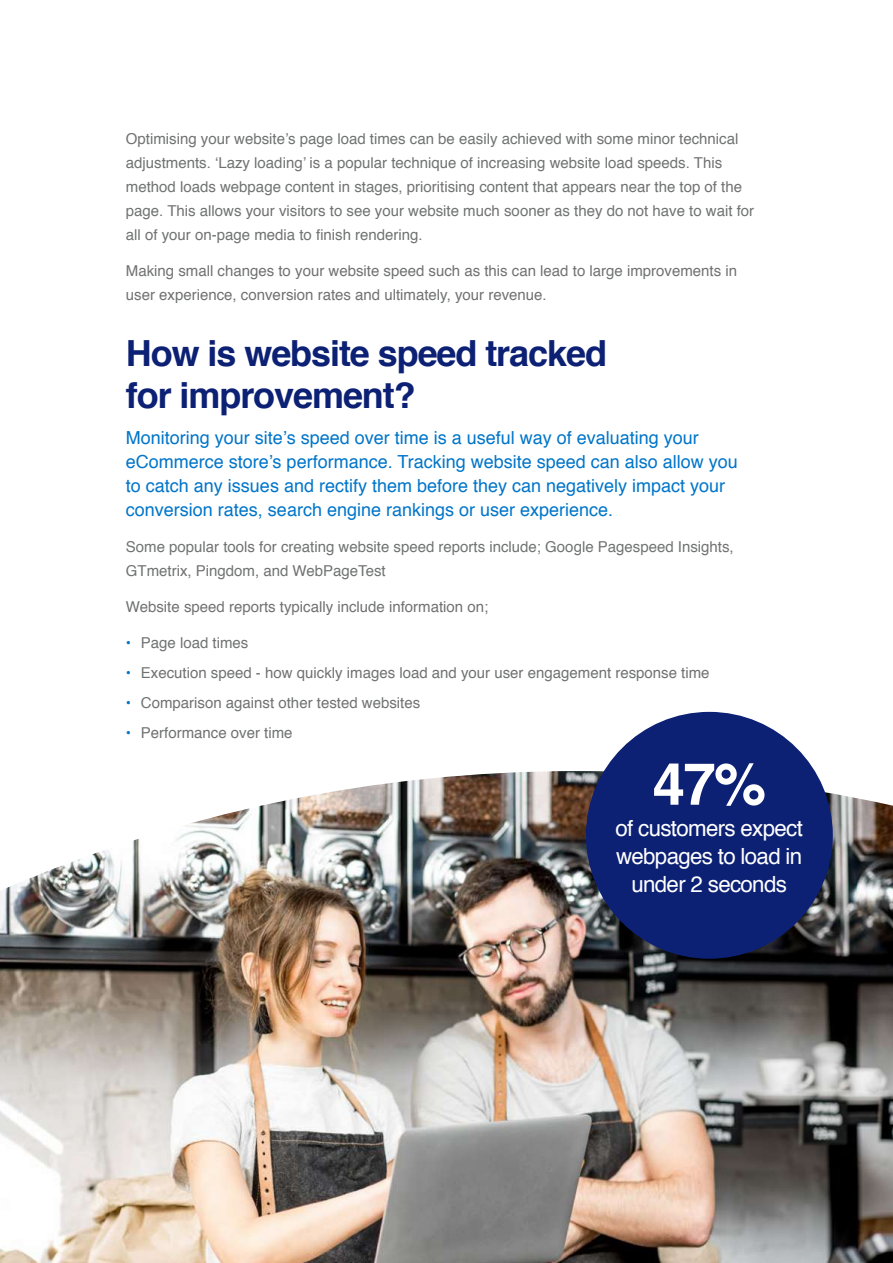
<style>
.page{position:relative;width:893px;height:1263px;background:#fff}
.page>*{position:absolute;margin:0;border:0;box-sizing:border-box;transform-origin:0 0}
.t1{font:700 58.5px "Helvetica";color:#fff}
.t2{font:700 36px/42px "Helvetica";letter-spacing:-.03em;color:#0c2074}
.t3{font:22.35px/27.9px "Helvetica";letter-spacing:-.03em;color:#fff;text-align:center}
.t4{font:18px/24px "Helvetica";color:#0075c9}
.t5{font:15px/24px "Helvetica";color:#707271}
.s1{font-weight:700;color:#0075c9}
</style>
<div class="page">
<img style="left:0;top:771px;width:893px;height:492px">
<div style="left:586px;top:712px;width:247px;height:247px;background:#0c2074;border-radius:50%"></div>
<p class="t5" style="left:126px;top:127px;width:630px">Optimising your website’s page load times can be easily achieved with some minor technical adjustments. ‘Lazy loading’ is a popular technique of increasing website load speeds. This method loads webpage content in stages, prioritising content that appears near the top of the page. This allows your visitors to see your website much sooner as they do not have to wait for all of your on-page media to finish rendering.</p>
<p class="t5" style="left:126px;top:259px;width:613px">Making small changes to your website speed such as this can lead to large improvements in user experience, conversion rates and ultimately, your revenue.</p>
<h2 class="t2" style="left:126px;top:333px;width:483px">How is website speed tracked for improvement?</h2>
<p class="t4" style="left:126px;top:426px;width:613px">Monitoring your site’s speed over time is a useful way of evaluating your eCommerce store’s performance. Tracking website speed can also allow you to catch any issues and rectify them before they can negatively impact your conversion rates, search engine rankings or user experience.</p>
<p class="t5" style="left:126px;top:535px;width:609px">Some popular tools for creating website speed reports include; Google Pagespeed Insights,<br>GTmetrix, Pingdom, and WebPageTest</p>
<p class="t5" style="left:126px;top:595px;width:364px">Website speed reports typically include information on;</p>
<p class="t5" style="left:126px;top:631px;width:124px"><span class="s1">•</span> Page load times</p>
<p class="t5" style="left:126px;top:661px;width:585px"><span class="s1">•</span> Execution speed - how quickly images load and your user engagement response time</p>
<p class="t5" style="left:126px;top:691px;width:296px"><span class="s1">•</span> Comparison against other tested websites</p>
<p class="t5" style="left:126px;top:721px;width:168px"><span class="s1">•</span> Performance over time</p>
<h1 class="t1" style="left:652px;top:737px;width:115px">47%</h1>
<h3 class="t3" style="left:615px;top:815px;width:189px">of customers expect webpages to load in under 2 seconds</h3>
</div>
